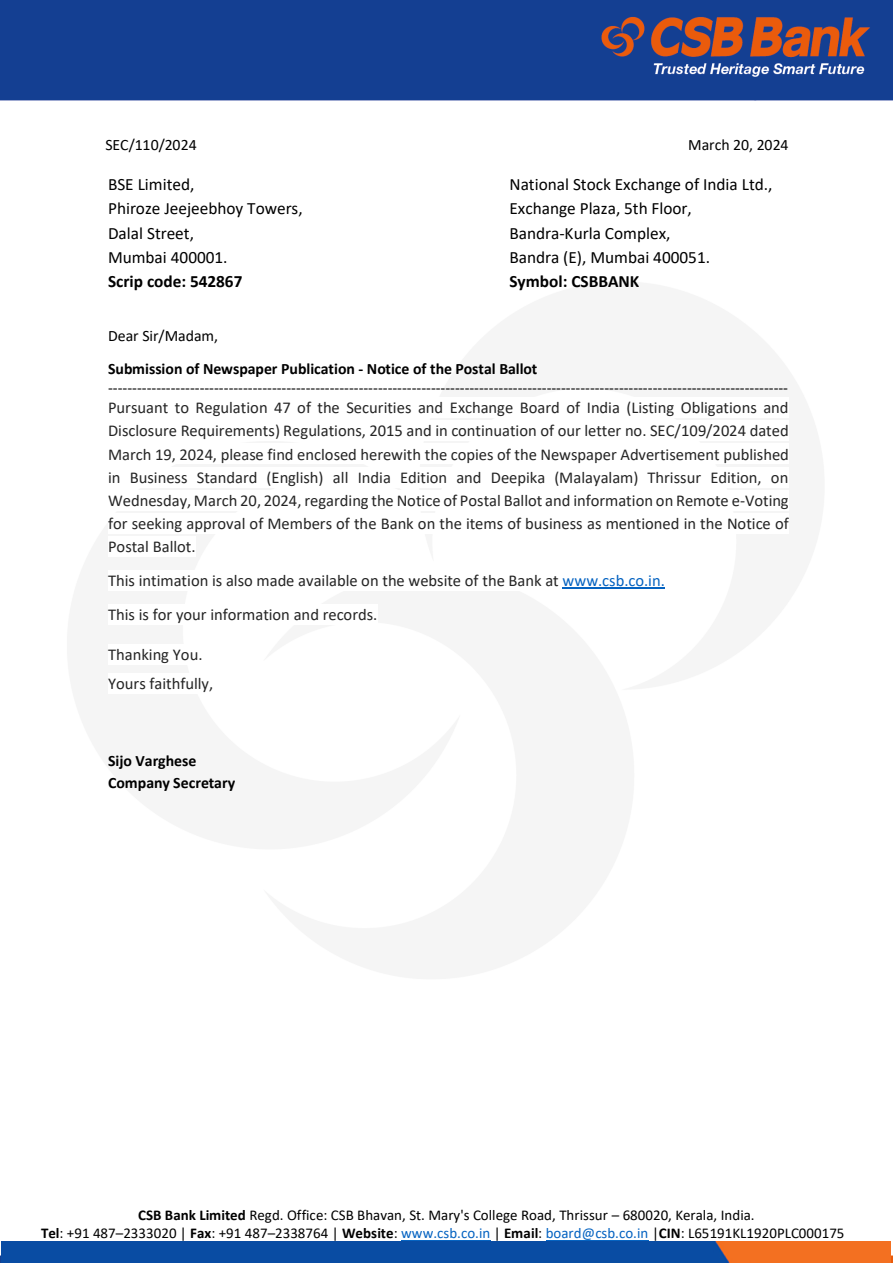
<style>
.page{position:relative;width:893px;height:1263px;background:#fff}
.page>*{position:absolute;margin:0;border:0;box-sizing:border-box;transform-origin:0 0}
.t1{font:17.25px/24.3px "Calibri";color:#000}
.t2{font:700 17.25px "Calibri";color:#000}
.t3{font:16.5px/23.1px "Calibri";color:#252525}
.t4{font:15.9px "Calibri";color:#000}
.t5{font:700 15.9px/22.2px "Calibri";color:#000}
.t6{font:15px/18.1px "Calibri";color:#000;text-align:center}
.s1{color:#0563c1}
.s2{font-weight:700}
</style>
<div class="page">
<img style="left:0;top:0;width:893px;height:1263px">
<hr style="left:401px;top:1239px;width:89px;height:1px;background:#0563c1">
<hr style="left:546px;top:1239px;width:103px;height:1px;background:#0563c1">
<img style="left:2px;top:1242px;width:888px;height:21px">
<div style="left:108px;top:397px;width:681px;height:21px;background:#fff"></div>
<div style="left:108px;top:421px;width:681px;height:20px;background:#fff"></div>
<div style="left:108px;top:444px;width:681px;height:20px;background:#fff"></div>
<div style="left:108px;top:467px;width:681px;height:20px;background:#fff"></div>
<div style="left:108px;top:490px;width:681px;height:20px;background:#fff"></div>
<div style="left:108px;top:513px;width:681px;height:21px;background:#fff"></div>
<div style="left:108px;top:536px;width:88px;height:21px;background:#fff"></div>
<div style="left:108px;top:570px;width:557px;height:20px;background:#fff"></div>
<hr style="left:563px;top:588px;width:102px;height:1px;background:#0563c1">
<div style="left:108px;top:604px;width:269px;height:20px;background:#fff"></div>
<div style="left:108px;top:644px;width:94px;height:20px;background:#fff"></div>
<div style="left:108px;top:673px;width:105px;height:20px;background:#fff"></div>
<p class="t4" style="left:105px;top:139px;width:93px">SEC/110/2024</p>
<p class="t4" style="left:688px;top:139px;width:102px">March 20, 2024</p>
<p class="t1" style="left:108px;top:173px;width:196px">BSE Limited,<br>Phiroze Jeejeebhoy Towers,<br>Dalal Street,<br>Mumbai 400001.</p>
<p class="t2" style="left:108px;top:275px;width:136px">Scrip code: 542867</p>
<p class="t1" style="left:510px;top:173px;width:264px">National Stock Exchange of India Ltd.,<br>Exchange Plaza, 5th Floor,<br>Bandra-Kurla Complex,<br>Bandra (E), Mumbai 400051.</p>
<p class="t2" style="left:510px;top:275px;width:131px">Symbol: CSBBANK</p>
<p class="t4" style="left:108px;top:330px;width:112px">Dear Sir/Madam,</p>
<p class="t5" style="left:108px;top:359px;width:431px">Submission of Newspaper Publication - Notice of the Postal Ballot</p>
<p class="t4" style="left:108px;top:382px;width:682px">---------------------------------------------------------------------------------------------------------------------------------------------</p>
<p class="t3" style="left:108px;top:397px;width:682px;text-align:justify">Pursuant to Regulation 47 of the Securities and Exchange Board of India (Listing Obligations and Disclosure Requirements) Regulations, 2015 and in continuation of our letter no. SEC/109/2024 dated March 19, 2024, please find enclosed herewith the copies of the Newspaper Advertisement published in Business Standard (English) all India Edition and Deepika (Malayalam) Thrissur Edition, on Wednesday, March 20, 2024, regarding the Notice of Postal Ballot and information on Remote e-Voting for seeking approval of Members of the Bank on the items of business as mentioned in the Notice of Postal Ballot.</p>
<p class="t3" style="left:108px;top:565px;width:558px;line-height:33.8px">This intimation is also made available on the website of the Bank at <span class="s1">www.csb.co.in.<br></span>This is for your information and records.</p>
<p class="t3" style="left:108px;top:640px;width:107px;line-height:29.4px">Thanking You.<br>Yours faithfully,</p>
<p class="t5" style="left:108px;top:751px;width:129px">Sijo Varghese<br>Company Secretary</p>
<p class="t6" style="left:41px;top:1207px;width:805px"><span class="s2">CSB Bank Limited</span> Regd. Office: CSB Bhavan, St. Mary's College Road, Thrissur – 680020, Kerala, India.<br><span class="s2">Tel</span>: +91 487–2333020 | <span class="s2">Fax</span>: +91 487–2338764 | <span class="s2">Website</span>: <span class="s1">www.csb.co.in</span> | <span class="s2">Email</span>: <span class="s1">board@csb.co.in</span> |<span class="s2">CIN</span>: L65191KL1920PLC000175</p>
</div>
